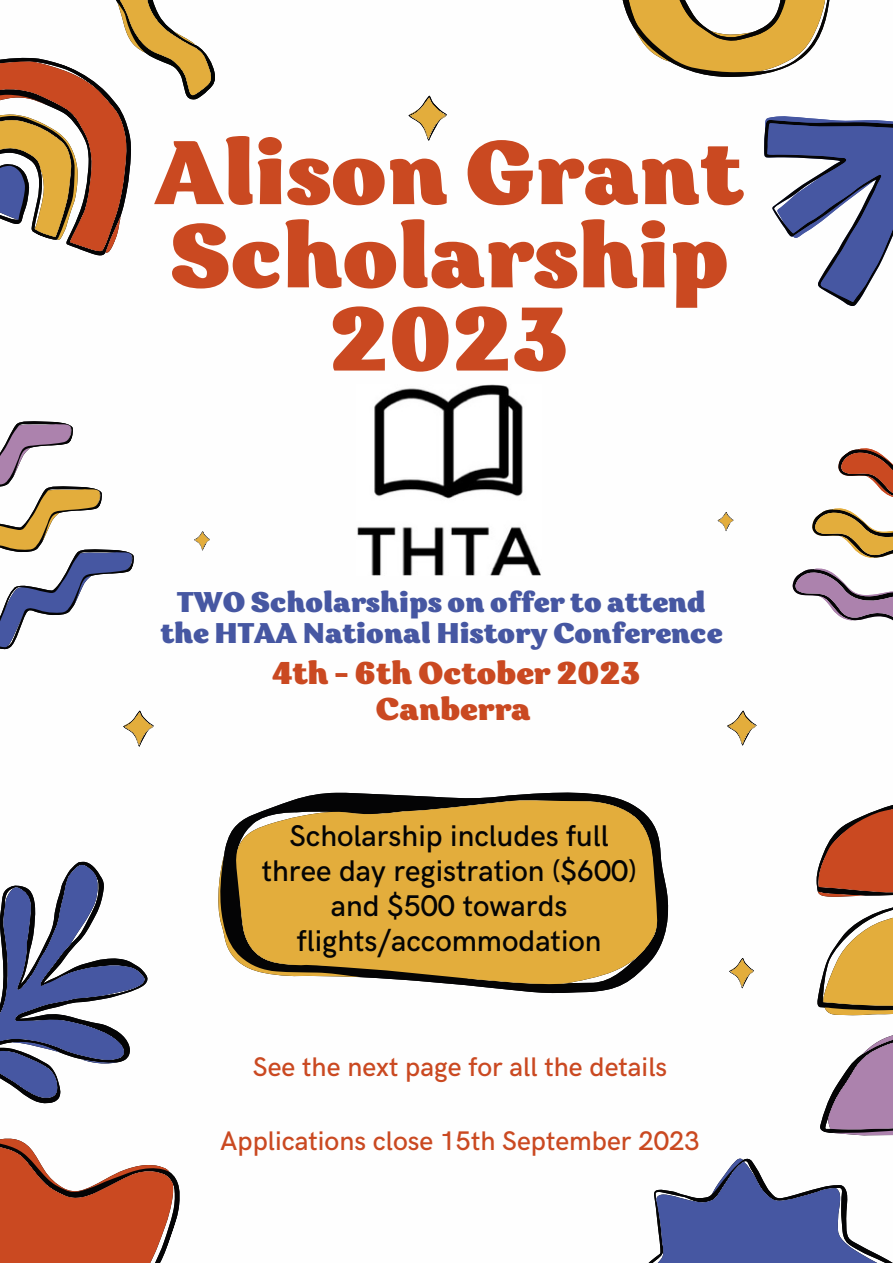
<style>
.page{position:relative;width:893px;height:1264px;background:#fff}
.page>*{position:absolute;margin:0;border:0;box-sizing:border-box;transform-origin:0 0}
.t1{font:900 89.85px/83.2px "Garbata";color:#ca4921}
.t2{font:900 31.5px "Garbata";color:#ca4921}
.t3{font:500 30px/34.8px "HK Grotesk";color:#040405;text-align:center}
.t4{font:900 28.5px/31.5px "Garbata";color:#4657a2;text-align:center}
.t5{font:500 27px "HK Grotesk";color:#ca4921}
</style>
<div class="page">
<svg style="left:218px;top:792px;width:451px;height:202px;background:#c9a14e"></svg>
<svg style="left:408px;top:96px;width:39px;height:45px"></svg>
<svg style="left:123px;top:710px;width:31px;height:36px"></svg>
<svg style="left:727px;top:710px;width:29px;height:35px"></svg>
<svg style="left:729px;top:958px;width:25px;height:30px"></svg>
<svg style="left:717px;top:512px;width:16px;height:19px"></svg>
<svg style="left:194px;top:531px;width:16px;height:19px"></svg>
<svg style="left:764px;top:116px;width:128px;height:190px"></svg>
<svg style="left:0;top:421px;width:134px;height:229px"></svg>
<svg style="left:792px;top:448px;width:100px;height:173px"></svg>
<svg style="left:0;top:861px;width:180px;height:401px"></svg>
<svg style="left:816px;top:805px;width:76px;height:330px"></svg>
<svg style="left:649px;top:1158px;width:242px;height:104px"></svg>
<svg style="left:622px;top:0;width:208px;height:77px"></svg>
<svg style="left:0;top:0;width:215px;height:256px"></svg>
<img style="left:357px;top:385px;width:184px;height:190px">
<p class="t1" style="left:155px;top:141px;width:589px">Alison Grant<br>Scholarship</p>
<p class="t1" style="left:329px;top:308px;width:241px">2023</p>
<p class="t4" style="left:160px;top:589px;width:563px">TWO Scholarships on offer to attend the HTAA National History Conference</p>
<p class="t2" style="left:272px;top:662px;width:369px">4th - 6th October 2023</p>
<p class="t2" style="left:376px;top:698px;width:156px">Canberra</p>
<p class="t3" style="left:262px;top:819px;width:376px">Scholarship includes full three day registration ($600) and $500 towards flights/accommodation</p>
<p class="t5" style="left:253px;top:1051px;width:416px">See the next page for all the details</p>
<p class="t5" style="left:220px;top:1125px;width:481px">Applications close 15th September 2023</p>
</div>
